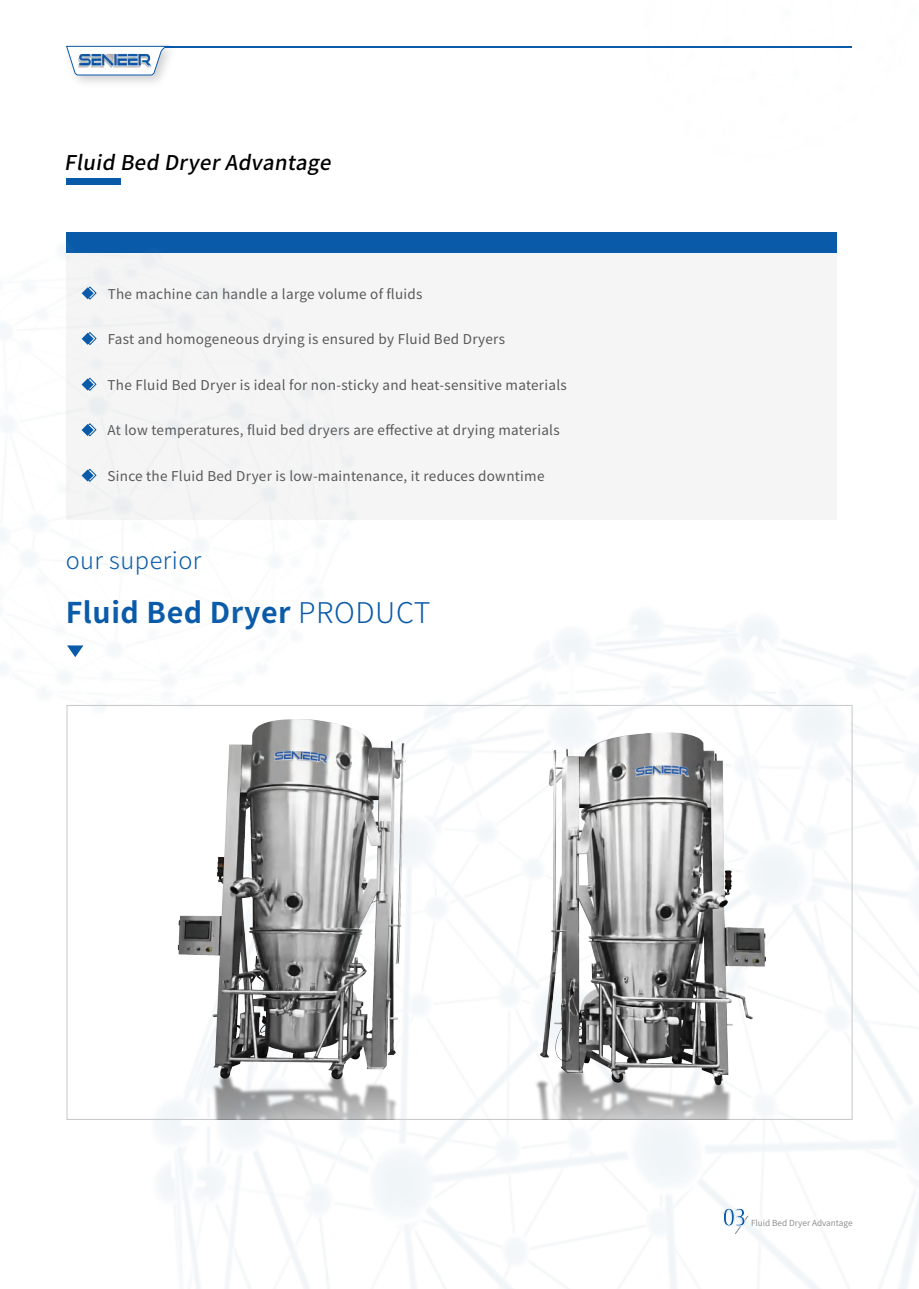
<style>
.page{position:relative;width:919px;height:1289px;background:#fff}
.page>*{position:absolute;margin:0;border:0;box-sizing:border-box;transform-origin:0 0}
.t1{font:700 28.5px "Source Han Sans CN";letter-spacing:.02em;color:#095aa9}
.t2{font:700 24.6px "Cuprum";color:#095aa9}
.t3{font:300 23.7px "Source Han Sans CN";letter-spacing:.02em;color:#095aa9}
.t4{font:italic 500 20.25px "Source Han Sans CN";color:#000}
.t5{font:13.5px "Source Han Sans CN";letter-spacing:.02em;color:#595757}
.t6{font:8.25px "Source Han Sans CN";color:#868686}
.s1{font-weight:300}
</style>
<div class="page">
<img style="left:0;top:178px;width:918px;height:1110px">
<hr style="left:161px;top:46px;width:691px;height:2px;background:#0a5baa">
<img style="left:66px;top:45px;width:104px;height:38px">
<svg style="left:66px;top:46px;width:103px;height:29px"></svg>
<img style="left:79px;top:54px;width:72px;height:13px">
<img style="left:67px;top:705px;width:756px;height:414px">
<h3 class="t4" style="left:64px;top:151px;width:276px">FluidBedDryerAdvantage</h3>
<p class="t5" style="left:108px;top:286px;width:316px">The machine can handle a large volume of fluids</p>
<p class="t5" style="left:108px;top:332px;width:399px">Fast and homogeneous drying is ensured by Fluid Bed Dryers</p>
<p class="t5" style="left:108px;top:377px;width:460px">The Fluid Bed Dryer is ideal for non-sticky and heat-sensitive materials</p>
<p class="t5" style="left:108px;top:422px;width:453px">At low temperatures, fluid bed dryers are effective at drying materials</p>
<p class="t5" style="left:108px;top:468px;width:438px">Since the Fluid Bed Dryer is low-maintenance, it reduces downtime</p>
<h3 class="t3" style="left:66px;top:547px;width:137px">our superior</h3>
<h1 class="t1" style="left:66px;top:596px;width:366px">Fluid Bed Dryer <span class="s1">PRODUCT</span></h1>
<h2 class="t2" style="left:722px;top:1198px;width:25px">03</h2>
<p class="t6" style="left:751px;top:1217px;width:103px">Fluid Bed Dryer Advantage</p>
</div>
